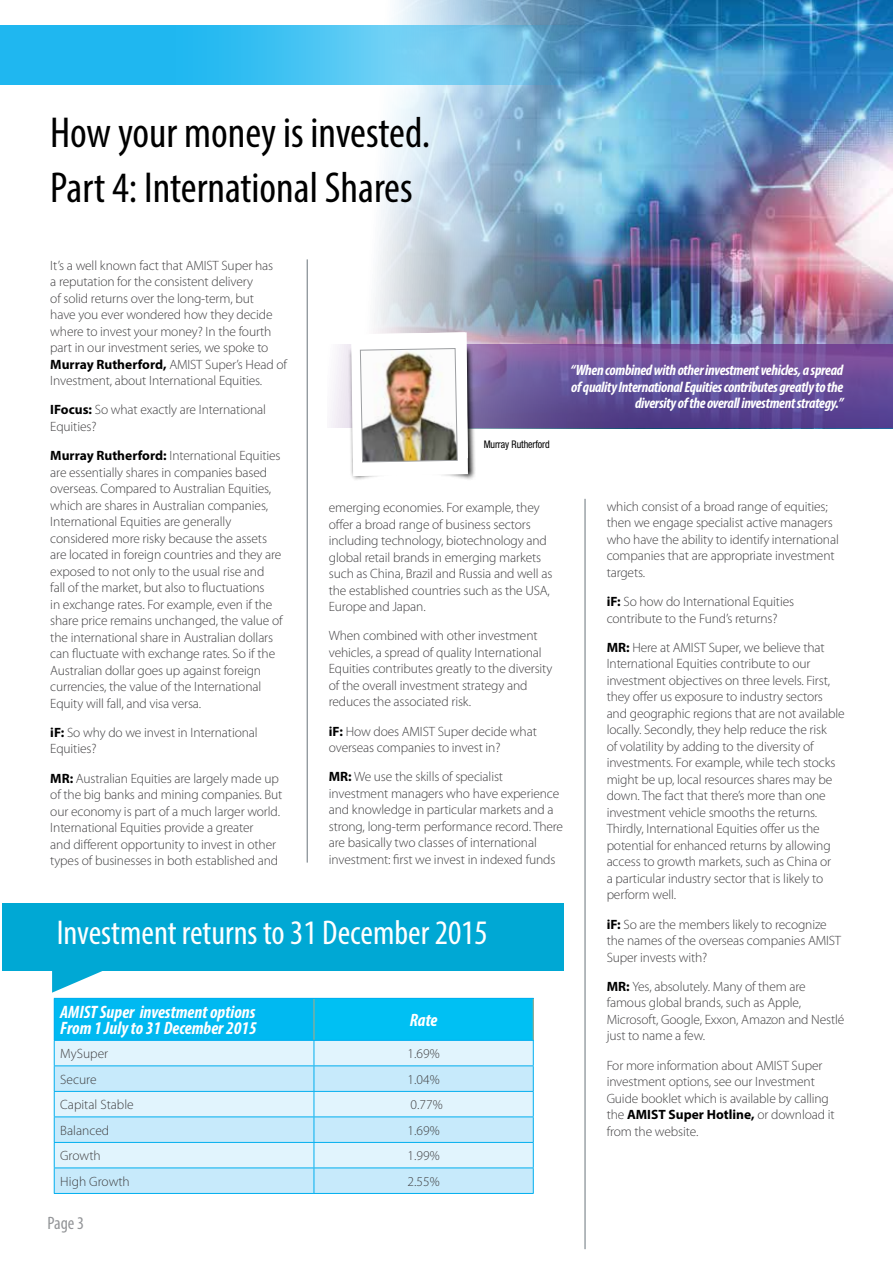
<style>
.page{position:relative;width:893px;height:1263px;background:#fff}
.page>*{position:absolute;margin:0;border:0;box-sizing:border-box;transform-origin:0 0}
.t1{font:condensed 43.5px/55.1px "Myriad Pro";color:#000}
.t2{font:condensed 34.5px "Myriad Pro";color:#fff}
.t3{font:italic 700 condensed 18px/16.5px "Myriad Pro";color:#fff}
.t4{font:condensed 18px "Myriad Pro";color:#939598}
.t5{font:italic 700 condensed 15px/16.5px "Myriad Pro";letter-spacing:-.02em;color:#fff;text-align:right}
.t6{font:300 13.5px/16.5px "Myriad Pro";letter-spacing:-.01em;color:#414042}
.t7{font:condensed 10.5px "Helvetica Neue";letter-spacing:-.01em;color:#000;scale:.95 1}
.s1{font-weight:700;color:#000}
</style>
<div class="page">
<div style="left:2px;top:903px;width:562px;height:67px;background:#00a8d4"></div>
<img style="left:327px;top:0;width:566px;height:429px">
<svg style="left:327px;top:344px;width:566px;height:84px;background:#70579d"></svg>
<svg style="left:0;top:26px;width:613px;height:59px;background:#45baea"></svg>
<div style="left:54px;top:998px;width:260px;height:42px;background:#00b9f1"></div>
<div style="left:314px;top:998px;width:219px;height:42px;background:#00c0f3"></div>
<div style="left:55px;top:1041px;width:478px;height:24px;background:#e1f4fd"></div>
<svg style="left:55px;top:1066px;width:478px;height:127px;background:#ceedfb"></svg>
<hr style="left:314px;top:999px;width:1px;height:41px;background:#b3a97e">
<hr style="left:533px;top:999px;width:1px;height:41px;background:#b3a97e">
<hr style="left:54px;top:998px;width:260px;height:1px;background:#00aeef">
<hr style="left:54px;top:999px;width:1px;height:41px;background:#00aeef">
<hr style="left:314px;top:998px;width:220px;height:1px;background:#00aeef">
<hr style="left:54px;top:1040px;width:260px;height:1px;background:#00aeef">
<hr style="left:314px;top:1040px;width:220px;height:1px;background:#00aeef">
<hr style="left:54px;top:1065px;width:260px;height:1px;background:#00aeef">
<hr style="left:314px;top:1065px;width:220px;height:1px;background:#00aeef">
<hr style="left:54px;top:1091px;width:260px;height:1px;background:#00aeef">
<hr style="left:314px;top:1091px;width:220px;height:1px;background:#00aeef">
<hr style="left:54px;top:1116px;width:260px;height:1px;background:#00aeef">
<hr style="left:314px;top:1116px;width:220px;height:1px;background:#00aeef">
<hr style="left:54px;top:1142px;width:260px;height:1px;background:#00aeef">
<hr style="left:314px;top:1142px;width:220px;height:1px;background:#00aeef">
<hr style="left:54px;top:1167px;width:260px;height:1px;background:#00aeef">
<svg style="left:54px;top:1041px;width:1px;height:152px"></svg>
<hr style="left:314px;top:1167px;width:220px;height:1px;background:#00aeef">
<svg style="left:314px;top:1041px;width:1px;height:152px"></svg>
<svg style="left:533px;top:1041px;width:1px;height:152px"></svg>
<hr style="left:54px;top:1193px;width:260px;height:1px;background:#00aeef">
<hr style="left:314px;top:1193px;width:220px;height:1px;background:#00aeef">
<hr style="left:307px;top:259px;width:1px;height:603px;background:#6a747b">
<hr style="left:585px;top:499px;width:1px;height:750px;background:#6a747b">
<svg style="left:348px;top:344px;width:128px;height:136px"></svg>
<img style="left:351px;top:332px;width:117px;height:144px">
<svg style="left:52px;top:970px;width:88px;height:23px"></svg>
<h1 class="t1" style="left:50px;top:105px;width:382px">How your money is invested.<br>Part 4: International Shares</h1>
<p class="t6" style="left:50px;top:257px;width:238px">It’s a well known fact that AMIST Super has<br>a reputation for the consistent delivery<br>of solid returns over the long-term, but<br>have you ever wondered how they decide where to invest your money? In the fourth part in our investment series, we spoke to <span class="s1">Murray Rutherford,</span> AMIST Super’s Head of Investment, about International Equities.</p>
<p class="t6" style="left:50px;top:401px;width:217px"><span class="s1">IFocus:</span> So what exactly are International<br>Equities?</p>
<p class="t6" style="left:50px;top:447px;width:234px"><span class="s1">Murray Rutherford:</span> International Equities are essentially shares in companies based overseas. Compared to Australian Equities, which are shares in Australian companies, International Equities are generally considered more risky because the assets are located in foreign countries and they are exposed to not only to the usual rise and<br>fall of the market, but also to fluctuations<br>in exchange rates. For example, even if the share price remains unchanged, the value of the international share in Australian dollars can fluctuate with exchange rates. So if the Australian dollar goes up against foreign currencies, the value of the International Equity will fall, and visa versa.</p>
<p class="t6" style="left:50px;top:724px;width:209px"><span class="s1">iF:</span> So why do we invest in International<br>Equities?</p>
<p class="t6" style="left:50px;top:770px;width:234px"><span class="s1">MR:</span> Australian Equities are largely made up of the big banks and mining companies. But our economy is part of a much larger world.<br>International Equities provide a greater<br>and different opportunity to invest in other types of businesses in both established and</p>
<p class="t7" style="left:484px;top:438px;width:71px">Murray Rutherford</p>
<p class="t6" style="left:329px;top:499px;width:225px">emerging economies. For example, they offer a broad range of business sectors including technology, biotechnology and global retail brands in emerging markets such as China, Brazil and Russia and well as the established countries such as the USA, Europe and Japan.</p>
<p class="t6" style="left:329px;top:627px;width:225px">When combined with other investment vehicles, a spread of quality International Equities contributes greatly to the diversity of the overall investment strategy and reduces the associated risk.</p>
<p class="t6" style="left:329px;top:723px;width:210px"><span class="s1">iF:</span> How does AMIST Super decide what overseas companies to invest in?</p>
<p class="t6" style="left:329px;top:768px;width:236px"><span class="s1">MR:</span> We use the skills of specialist investment managers who have experience and knowledge in particular markets and a strong, long-term performance record. There are basically two classes of international investment: first we invest in indexed funds</p>
<h2 class="t2" style="left:57px;top:912px;width:433px">Investment returns to 31 December 2015</h2>
<h3 class="t3" style="left:60px;top:1003px;width:198px">AMIST Super investment options<br>From 1 July to 31 December 2015</h3>
<h3 class="t3" style="left:410px;top:1011px;width:29px">Rate</h3>
<p class="t6" style="left:60px;top:1045px;width:50px">MySuper</p>
<p class="t6" style="left:408px;top:1045px;width:34px">1.69%</p>
<p class="t6" style="left:60px;top:1071px;width:38px">Secure</p>
<p class="t6" style="left:408px;top:1071px;width:34px">1.04%</p>
<p class="t6" style="left:60px;top:1096px;width:75px">Capital Stable</p>
<p class="t6" style="left:411px;top:1096px;width:34px">0.77%</p>
<p class="t6" style="left:60px;top:1122px;width:51px">Balanced</p>
<p class="t6" style="left:408px;top:1122px;width:34px">1.69%</p>
<p class="t6" style="left:60px;top:1147px;width:42px">Growth</p>
<p class="t6" style="left:408px;top:1147px;width:34px">1.99%</p>
<p class="t6" style="left:60px;top:1173px;width:71px">High Growth</p>
<p class="t6" style="left:408px;top:1173px;width:34px">2.55%</p>
<p class="t5" style="left:571px;top:361px;width:274px">“When combined with other investment vehicles, a spread of quality International Equities contributes greatly to the diversity of the overall investment strategy.”</p>
<p class="t6" style="left:607px;top:498px;width:234px">which consist of a broad range of equities; then we engage specialist active managers who have the ability to identify international companies that are appropriate investment targets.</p>
<p class="t6" style="left:607px;top:593px;width:189px"><span class="s1">iF:</span> So how do International Equities contribute to the Fund’s returns?</p>
<p class="t6" style="left:607px;top:639px;width:240px"><span class="s1">MR:</span> Here at AMIST Super, we believe that International Equities contribute to our investment objectives on three levels. First, they offer us exposure to industry sectors and geographic regions that are not available locally. Secondly, they help reduce the risk<br>of volatility by adding to the diversity of investments. For example, while tech stocks might be up, local resources shares may be down. The fact that there’s more than one investment vehicle smooths the returns.<br>Thirdly, International Equities offer us the potential for enhanced returns by allowing access to growth markets, such as China or<br>a particular industry sector that is likely to perform well.</p>
<p class="t6" style="left:607px;top:916px;width:236px"><span class="s1">iF:</span> So are the members likely to recognize the names of the overseas companies AMIST<br>Super invests with?</p>
<p class="t6" style="left:607px;top:978px;width:239px"><span class="s1">MR:</span> Yes, absolutely. Many of them are famous global brands, such as Apple, Microsoft, Google, Exxon, Amazon and Nestlé just to name a few.</p>
<p class="t6" style="left:607px;top:1057px;width:230px">For more information about AMIST Super investment options, see our Investment Guide booklet which is available by calling the <span class="s1">AMIST Super Hotline,</span> or download it from the website.</p>
<h3 class="t4" style="left:47px;top:1212px;width:38px">Page 3</h3>
</div>
